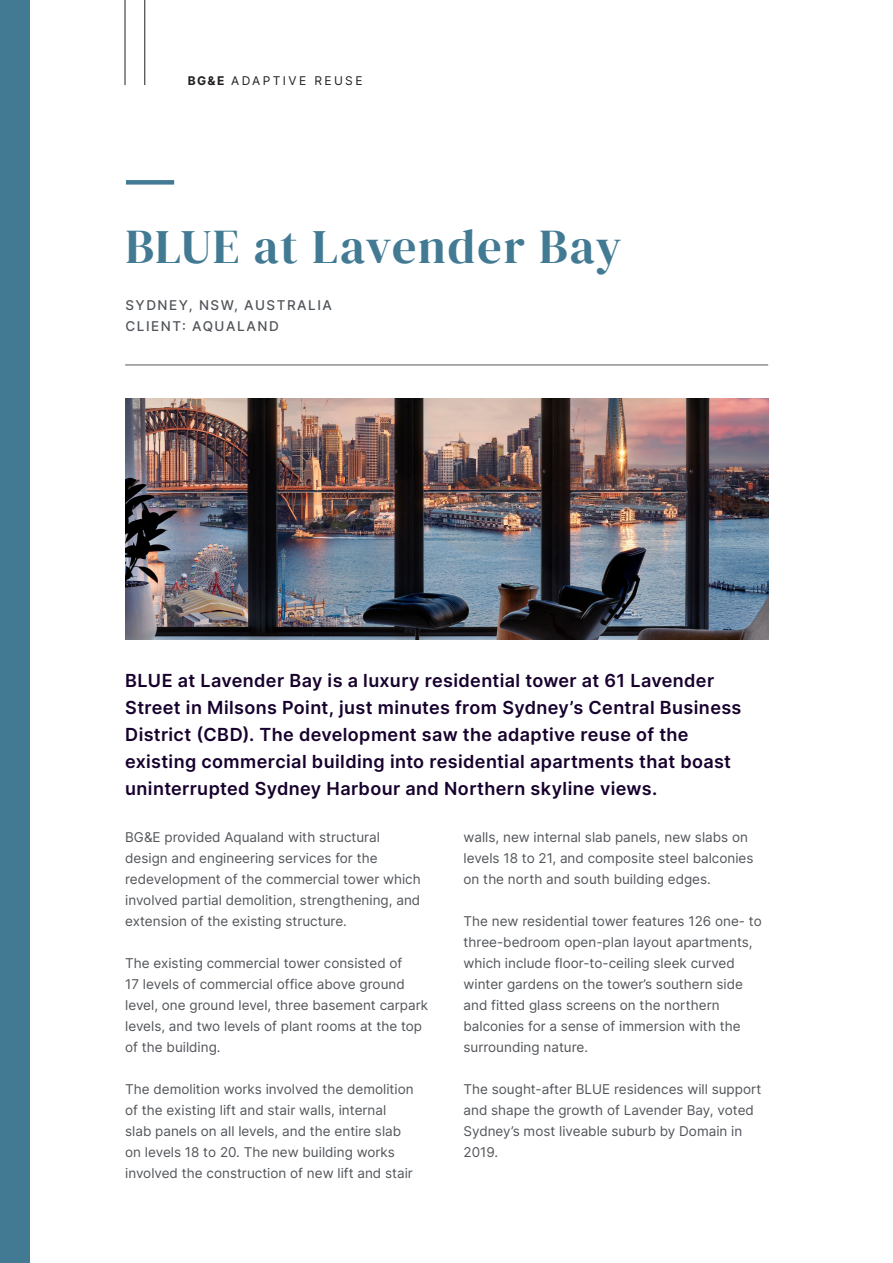
<style>
.page{position:relative;width:893px;height:1263px;background:#fff}
.page>*{position:absolute;margin:0;border:0;box-sizing:border-box;transform-origin:0 0}
.H2_-_BG_E{font:48px "DM Serif Display";letter-spacing:.04em;color:#427a94}
.Body_Text_BG_E{font:600 18px/27px "Inter";letter-spacing:.02em;color:#17002d}
.Body_Text_BG_E-2{font:13.5px/21px "Inter";color:#52555a}
.Body_Text_BG_E-3{font:500 13.5px "Inter";letter-spacing:.11em;color:#52555a}
.t1{font:12px "Inter";letter-spacing:.2em;color:#231f20}
.s1{font-weight:700}
</style>
<div class="page">
<div style="left:126px;top:180px;width:48px;height:5px;background:#427a94"></div>
<hr style="left:125px;top:365px;width:643px;height:1px;background:#52555a">
<img style="left:125px;top:399px;width:643px;height:240px">
<hr style="left:125px;top:0;width:1px;height:85px;background:#231f20">
<div style="left:0;top:0;width:30px;height:1263px;background:#427a94"></div>
<hr style="left:144px;top:0;width:1px;height:85px;background:#231f20">
<p class="t1" style="left:188px;top:72px;width:176px"><span class="s1">BG&amp;E</span> ADAPTIVE REUSE</p>
<p class="H2_-_BG_E" style="left:125px;top:219px;width:498px">BLUE at Lavender Bay</p>
<p class="Body_Text_BG_E-3" style="left:125px;top:295px;width:208px">SYDNEY, NSW, AUSTRALIA</p>
<p class="Body_Text_BG_E-3" style="left:125px;top:316px;width:155px">CLIENT: AQUALAND</p>
<p class="Body_Text_BG_E" style="left:125px;top:666px;width:618px">BLUE at Lavender Bay is a luxury residential tower at 61 Lavender Street in Milsons Point, just minutes from Sydney’s Central Business District (CBD). The development saw the adaptive reuse of the existing commercial building into residential apartments that boast uninterrupted Sydney Harbour and Northern skyline views.</p>
<p class="Body_Text_BG_E-2" style="left:125px;top:826px;width:297px">BG&amp;E provided Aqualand with structural design and engineering services for the redevelopment of the commercial tower which involved partial demolition, strengthening, and extension of the existing structure.</p>
<p class="Body_Text_BG_E-2" style="left:125px;top:952px;width:304px">The existing commercial tower consisted of<br>17 levels of commercial office above ground level, one ground level, three basement carpark levels, and two levels of plant rooms at the top of the building.</p>
<p class="Body_Text_BG_E-2" style="left:125px;top:1078px;width:290px">The demolition works involved the demolition of the existing lift and stair walls, internal slab panels on all levels, and the entire slab on levels 18 to 20. The new building works involved the construction of new lift and stair</p>
<p class="Body_Text_BG_E-2" style="left:463px;top:826px;width:291px">walls, new internal slab panels, new slabs on levels 18 to 21, and composite steel balconies on the north and south building edges.</p>
<p class="Body_Text_BG_E-2" style="left:463px;top:910px;width:300px">The new residential tower features 126 one- to three-bedroom open-plan layout apartments, which include floor-to-ceiling sleek curved winter gardens on the tower’s southern side and fitted glass screens on the northern balconies for a sense of immersion with the surrounding nature.</p>
<p class="Body_Text_BG_E-2" style="left:463px;top:1078px;width:300px">The sought-after BLUE residences will support and shape the growth of Lavender Bay, voted Sydney’s most liveable suburb by Domain in 2019.</p>
</div>
